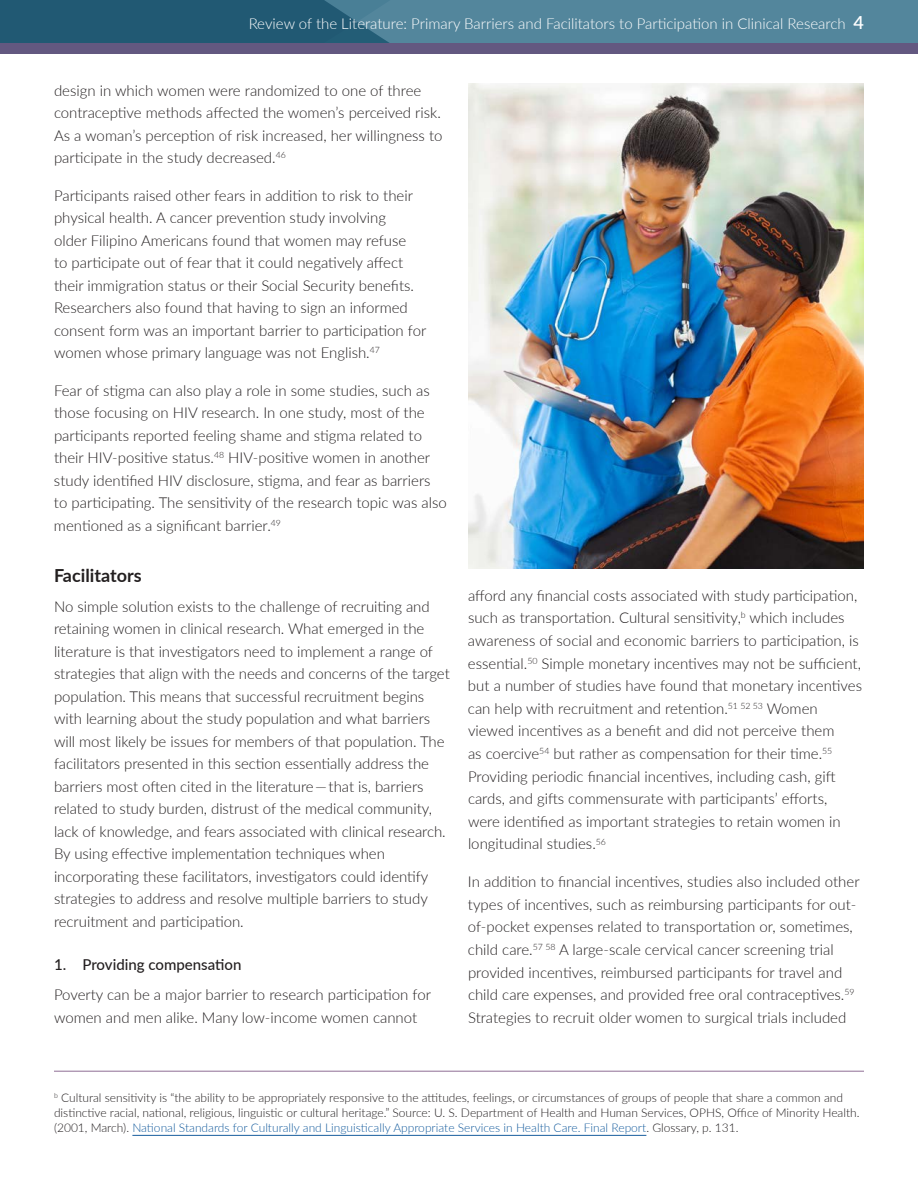
<style>
.page{position:relative;width:918px;height:1188px;background:#fff}
.page>*{position:absolute;margin:0;border:0;box-sizing:border-box;transform-origin:0 0}
.t1{font:700 18px "Lato";color:#231f20}
.t2{font:300 15px/22.5px "Lato";color:#231f20}
.t3{font:300 15px "Lato";color:#fff}
.t4{font:500 15px "Lato";color:#231f20}
.t5{font:300 12px/15px "Lato";color:#231f20}
.s1{font-weight:600;font-size:18px}
.s2{color:#175d9e}
</style>
<div class="page">
<svg style="left:0;top:0;width:918px;height:43px;background:#3f748b"></svg>
<div style="left:0;top:43px;width:918px;height:11px;background:#635880"></div>
<img style="left:468px;top:84px;width:396px;height:484px">
<hr style="left:132px;top:1135px;width:514px;height:1px;background:#175d9e">
<hr style="left:54px;top:1071px;width:810px;height:1px;background:#8e6d95">
<p class="t3" style="left:249px;top:13px;width:617px">Review of the Literature: Primary Barriers and Facilitators to Participation in Clinical Research <span class="s1">4</span></p>
<p class="t2" style="left:54px;top:78px;width:390px">design in which women were randomized to one of three contraceptive methods affected the women’s perceived risk.<br>As a woman’s perception of risk increased, her willingness to participate in the study decreased.<sup>46</sup></p>
<p class="t2" style="left:54px;top:183px;width:374px">Participants raised other fears in addition to risk to their physical health. A cancer prevention study involving<br>older Filipino Americans found that women may refuse<br>to participate out of fear that it could negatively affect their immigration status or their Social Security benefits.<br>Researchers also found that having to sign an informed consent form was an important barrier to participation for women whose primary language was not English.<sup>47</sup></p>
<p class="t2" style="left:54px;top:378px;width:394px">Fear of stigma can also play a role in some studies, such as those focusing on HIV research. In one study, most of the participants reported feeling shame and stigma related to their HIV-positive status.<sup>48</sup> HIV-positive women in another study identified HIV disclosure, stigma, and fear as barriers to participating. The sensitivity of the research topic was also mentioned as a significant barrier.<sup>49</sup></p>
<h2 class="t1" style="left:54px;top:562px;width:89px">Facilitators</h2>
<p class="t2" style="left:54px;top:594px;width:397px">No simple solution exists to the challenge of recruiting and retaining women in clinical research. What emerged in the literature is that investigators need to implement a range of strategies that align with the needs and concerns of the target population. This means that successful recruitment begins with learning about the study population and what barriers will most likely be issues for members of that population. The facilitators presented in this section essentially address the barriers most often cited in the literature—that is, barriers related to study burden, distrust of the medical community, lack of knowledge, and fears associated with clinical research.<br>By using effective implementation techniques when incorporating these facilitators, investigators could identify strategies to address and resolve multiple barriers to study recruitment and participation.</p>
<h3 class="t4" style="left:54px;top:954px;width:189px">1. Providing compensation</h3>
<p class="t2" style="left:54px;top:983px;width:379px">Poverty can be a major barrier to research participation for women and men alike. Many low-income women cannot</p>
<p class="t2" style="left:468px;top:584px;width:396px">afford any financial costs associated with study participation, such as transportation. Cultural sensitivity,<sup>b</sup> which includes awareness of social and economic barriers to participation, is essential.<sup>50</sup> Simple monetary incentives may not be sufficient, but a number of studies have found that monetary incentives can help with recruitment and retention.<sup>51</sup> <sup>52</sup> <sup>53</sup> Women viewed incentives as a benefit and did not perceive them<br>as coercive<sup>54</sup> but rather as compensation for their time.<sup>55<br></sup>Providing periodic financial incentives, including cash, gift cards, and gifts commensurate with participants’ efforts, were identified as important strategies to retain women in longitudinal studies.<sup>56</sup></p>
<p class="t2" style="left:468px;top:870px;width:393px">In addition to financial incentives, studies also included other types of incentives, such as reimbursing participants for out&shy;of-pocket expenses related to transportation or, sometimes, child care.<sup>57</sup> <sup>58</sup> A large-scale cervical cancer screening trial provided incentives, reimbursed participants for travel and child care expenses, and provided free oral contraceptives.<sup>59<br></sup>Strategies to recruit older women to surgical trials included</p>
<p class="t5" style="left:54px;top:1090px;width:807px"><sup>b</sup> Cultural sensitivity is “the ability to be appropriately responsive to the attitudes, feelings, or circumstances of groups of people that share a common and distinctive racial, national, religious, linguistic or cultural heritage.” Source: U. S. Department of Health and Human Services, OPHS, Office of Minority Health. (2001, March). <span class="s2">National Standards for Culturally and Linguistically Appropriate Services in Health Care. Final Report</span>. Glossary, p. 131.</p>
</div>
